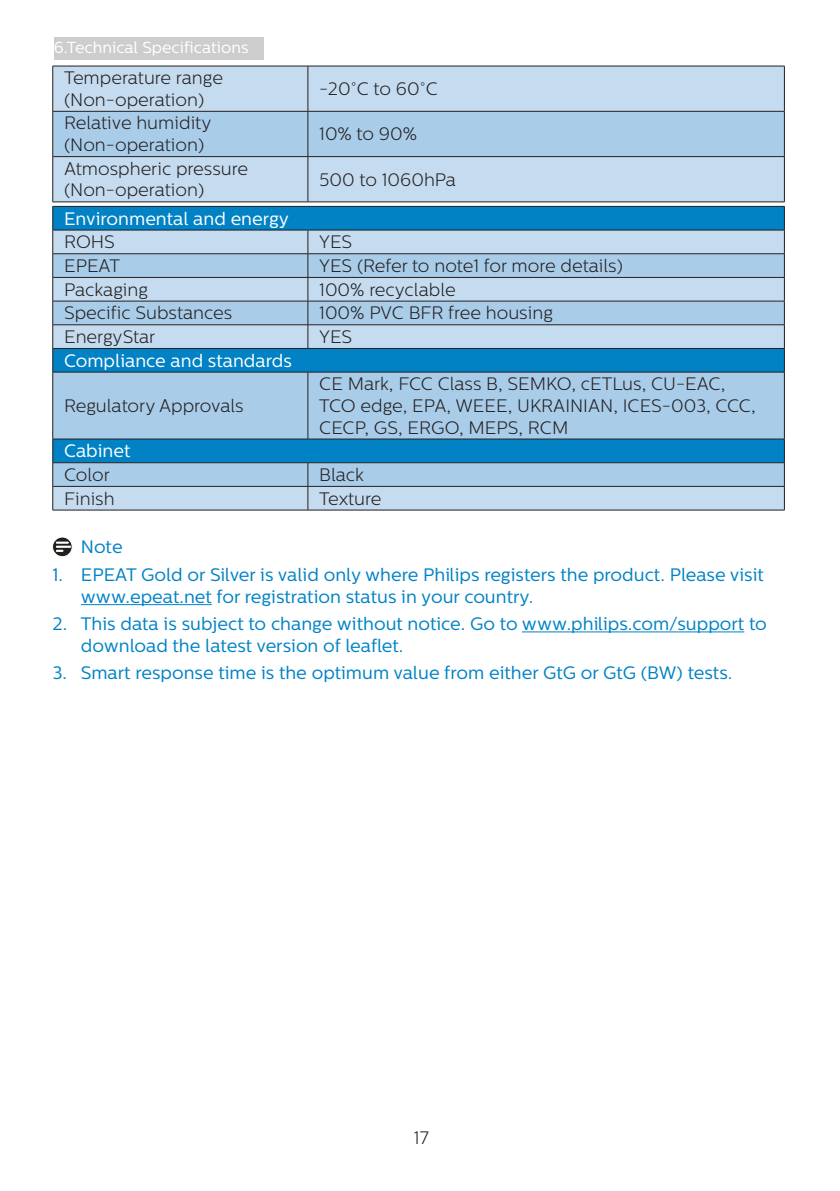
<style>
.page{position:relative;width:840px;height:1191px;background:#fff}
.page>*{position:absolute;margin:0;border:0;box-sizing:border-box;transform-origin:0 0}
.t1{font:300 18px/21.6px "Centrale Sans";color:#231f20}
.Heading_4_Blue{font:18px/21.6px "Centrale Sans";color:#0082c5}
.t2{font:18px "Centrale Sans";color:#fff}
.t3{font:16px "Centrale Sans";color:#fff}
</style>
<div class="page">
<div style="left:54px;top:37px;width:209px;height:23px;background:#cdcdcd"></div>
<hr style="left:81px;top:604px;width:131px;height:1px;background:#0082c5">
<hr style="left:521px;top:631px;width:223px;height:1px;background:#0082c5">
<div style="left:53px;top:67px;width:730px;height:134px;background:#c5dcf0"></div>
<div style="left:53px;top:112px;width:730px;height:44px;background:#a9cce9"></div>
<hr style="left:52px;top:66px;width:1px;height:45px;background:#231f20">
<hr style="left:52px;top:66px;width:256px;height:1px;background:#231f20">
<hr style="left:307px;top:66px;width:1px;height:45px;background:#231f20">
<hr style="left:783px;top:66px;width:1px;height:45px;background:#231f20">
<hr style="left:308px;top:66px;width:476px;height:1px;background:#231f20">
<hr style="left:52px;top:112px;width:1px;height:44px;background:#231f20">
<hr style="left:52px;top:157px;width:1px;height:45px;background:#231f20">
<hr style="left:52px;top:111px;width:256px;height:1px;background:#231f20">
<hr style="left:307px;top:112px;width:1px;height:44px;background:#231f20">
<hr style="left:307px;top:157px;width:1px;height:45px;background:#231f20">
<hr style="left:783px;top:112px;width:1px;height:44px;background:#231f20">
<hr style="left:783px;top:157px;width:1px;height:45px;background:#231f20">
<hr style="left:308px;top:111px;width:476px;height:1px;background:#231f20">
<hr style="left:52px;top:156px;width:256px;height:1px;background:#231f20">
<hr style="left:52px;top:201px;width:256px;height:1px;background:#231f20">
<hr style="left:308px;top:156px;width:476px;height:1px;background:#231f20">
<hr style="left:308px;top:201px;width:476px;height:1px;background:#231f20">
<div style="left:53px;top:207px;width:730px;height:23px;background:#0082c5"></div>
<div style="left:53px;top:231px;width:730px;height:279px;background:#c5dcf0"></div>
<svg style="left:53px;top:254px;width:730px;height:232px;background:#8bbee1"></svg>
<hr style="left:52px;top:206px;width:256px;height:1px;background:#231f20">
<hr style="left:308px;top:206px;width:476px;height:1px;background:#231f20">
<hr style="left:52px;top:230px;width:256px;height:1px;background:#231f20">
<hr style="left:308px;top:230px;width:476px;height:1px;background:#231f20">
<hr style="left:52px;top:253px;width:256px;height:1px;background:#231f20">
<hr style="left:308px;top:253px;width:476px;height:1px;background:#231f20">
<hr style="left:52px;top:277px;width:256px;height:1px;background:#231f20">
<hr style="left:308px;top:277px;width:476px;height:1px;background:#231f20">
<hr style="left:52px;top:301px;width:256px;height:1px;background:#231f20">
<hr style="left:308px;top:301px;width:476px;height:1px;background:#231f20">
<hr style="left:52px;top:324px;width:256px;height:1px;background:#231f20">
<hr style="left:308px;top:324px;width:476px;height:1px;background:#231f20">
<svg style="left:307px;top:230px;width:1px;height:118px"></svg>
<hr style="left:52px;top:348px;width:256px;height:1px;background:#231f20">
<svg style="left:52px;top:207px;width:1px;height:165px"></svg>
<hr style="left:308px;top:348px;width:476px;height:1px;background:#231f20">
<svg style="left:783px;top:207px;width:1px;height:165px"></svg>
<hr style="left:52px;top:372px;width:256px;height:1px;background:#231f20">
<hr style="left:52px;top:372px;width:1px;height:67px;background:#231f20">
<hr style="left:308px;top:372px;width:476px;height:1px;background:#231f20">
<hr style="left:307px;top:372px;width:1px;height:67px;background:#231f20">
<hr style="left:783px;top:372px;width:1px;height:67px;background:#231f20">
<hr style="left:52px;top:439px;width:256px;height:1px;background:#231f20">
<hr style="left:308px;top:439px;width:476px;height:1px;background:#231f20">
<hr style="left:52px;top:462px;width:256px;height:1px;background:#231f20">
<hr style="left:308px;top:462px;width:476px;height:1px;background:#231f20">
<hr style="left:52px;top:486px;width:256px;height:1px;background:#231f20">
<svg style="left:52px;top:439px;width:1px;height:71px"></svg>
<hr style="left:308px;top:486px;width:476px;height:1px;background:#231f20">
<svg style="left:307px;top:463px;width:1px;height:47px"></svg>
<svg style="left:783px;top:439px;width:1px;height:71px"></svg>
<hr style="left:52px;top:510px;width:256px;height:1px;background:#231f20">
<hr style="left:308px;top:510px;width:476px;height:1px;background:#231f20">
<svg style="left:52px;top:537px;width:20px;height:19px"></svg>
<div style="left:52px;top:537px;width:20px;height:19px;border:1px solid #fff;border-radius:50%"></div>
<svg style="left:57px;top:541px;width:13px;height:11px"></svg>
<p class="t3" style="left:54px;top:38px;width:196px">6.Technical Specifications</p>
<p class="t1" style="left:64px;top:67px;width:160px">Temperature range (Non-operation)</p>
<p class="t1" style="left:319px;top:78px;width:120px">-20°C to 60°C</p>
<p class="t1" style="left:64px;top:112px;width:149px">Relative humidity</p>
<p class="t1" style="left:64px;top:134px;width:142px">(Non-operation)</p>
<p class="t1" style="left:319px;top:123px;width:99px">10% to 90%</p>
<p class="t1" style="left:64px;top:158px;width:185px">Atmospheric pressure</p>
<p class="t1" style="left:64px;top:179px;width:142px">(Non-operation)</p>
<p class="t1" style="left:319px;top:168px;width:138px">500 to 1060hPa</p>
<p class="t2" style="left:64px;top:208px;width:226px">Environmental and energy</p>
<p class="t1" style="left:64px;top:231px;width:52px">ROHS</p>
<p class="t1" style="left:319px;top:231px;width:34px">YES</p>
<p class="t1" style="left:64px;top:255px;width:57px">EPEAT</p>
<p class="t1" style="left:319px;top:255px;width:305px">YES (Refer to note1 for more details)</p>
<p class="t1" style="left:64px;top:278px;width:85px">Packaging</p>
<p class="t1" style="left:319px;top:278px;width:138px">100% recyclable</p>
<p class="t1" style="left:64px;top:302px;width:169px">Specific Substances</p>
<p class="t1" style="left:319px;top:302px;width:235px">100% PVC BFR free housing</p>
<p class="t1" style="left:64px;top:326px;width:93px">EnergyStar</p>
<p class="t1" style="left:319px;top:326px;width:34px">YES</p>
<p class="t2" style="left:64px;top:350px;width:229px">Compliance and standards</p>
<p class="t1" style="left:64px;top:395px;width:181px">Regulatory Approvals</p>
<p class="t1" style="left:319px;top:373px;width:437px">CE Mark, FCC Class B, SEMKO, cETLus, CU-EAC,<br>TCO edge, EPA, WEEE, UKRAINIAN, ICES-003, CCC,<br>CECP, GS, ERGO, MEPS, RCM</p>
<p class="t2" style="left:64px;top:440px;width:68px">Cabinet</p>
<p class="t1" style="left:64px;top:464px;width:47px">Color</p>
<p class="t1" style="left:319px;top:464px;width:46px">Black</p>
<p class="t1" style="left:64px;top:487px;width:52px">Finish</p>
<p class="t1" style="left:319px;top:487px;width:64px">Texture</p>
<p class="Heading_4_Blue" style="left:81px;top:536px;width:43px">Note</p>
<p class="Heading_4_Blue" style="left:81px;top:564px;width:684px;text-indent:-28px">1. EPEAT Gold or Silver is valid only where Philips registers the product. Please visit www.epeat.net for registration status in your country.</p>
<p class="Heading_4_Blue" style="left:81px;top:613px;width:687px;text-indent:-28px">2. This data is subject to change without notice. Go to www.philips.com/support to download the latest version of leaflet.</p>
<p class="Heading_4_Blue" style="left:52px;top:662px;width:681px">3. Smart response time is the optimum value from either GtG or GtG (BW) tests.</p>
<p class="t1" style="left:413px;top:1127px;width:17px">17</p>
</div>
